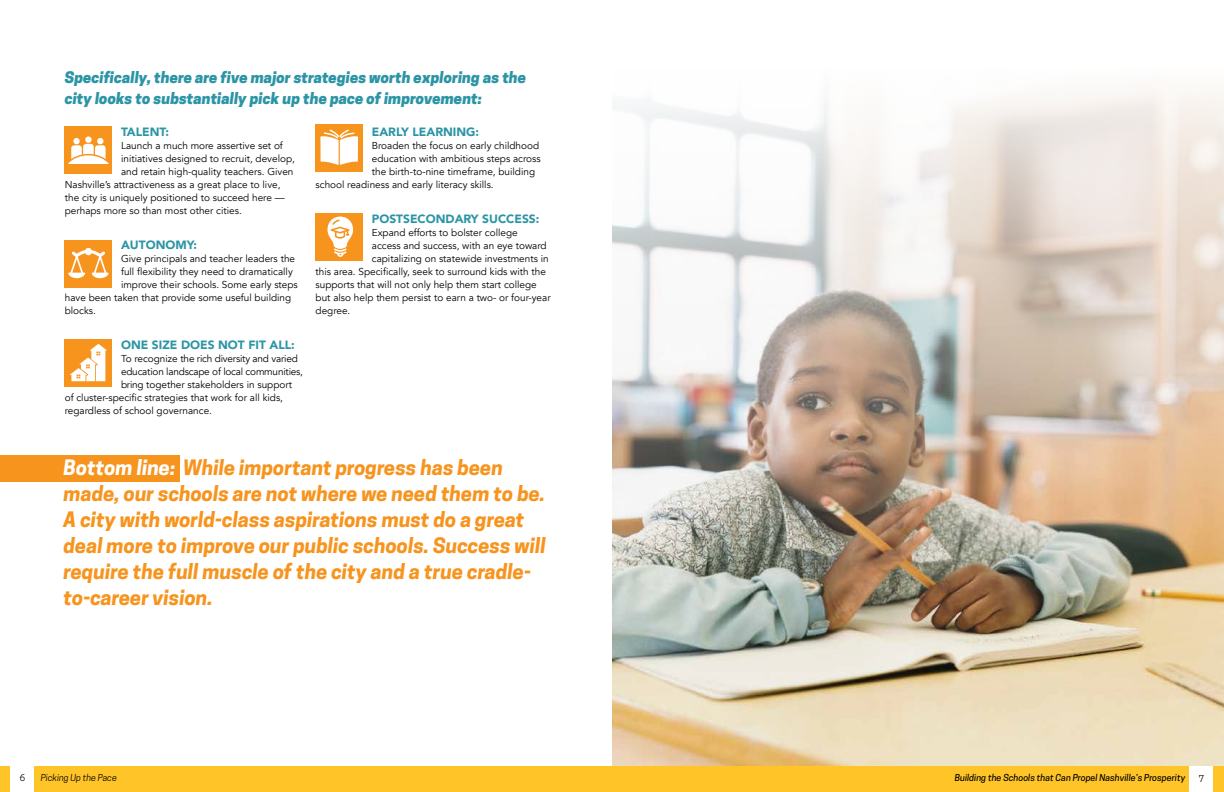
<style>
.page{position:relative;width:1224px;height:792px;background:#fff}
.page>*{position:absolute;margin:0;border:0;box-sizing:border-box;transform-origin:0 0}
.t1{font:italic 700 20px/26px "Cooper Hewitt";color:#f7941e}
.t2{font:italic 800 15px/21px "Cooper Hewitt";color:#2c95a5}
.t3{font:900 12px "Avenir";color:#2c95a5}
.t4{font:10px "Avenir";color:#000}
.t5{font:10px "Avenir";letter-spacing:-.02em;color:#000}
.t6{font:italic 500 9px "Cooper Hewitt";color:#000}
.t7{font:italic 9px "Cooper Hewitt";color:#000}
.t8{font:9px "Cooper Hewitt";color:#000}
.s1{color:#fff}
</style>
<div class="page">
<div style="left:612px;top:766px;width:612px;height:26px;background:#ffc528"></div>
<div style="left:0;top:766px;width:612px;height:26px;background:#ffc528"></div>
<div style="left:11px;top:761px;width:23px;height:31px;background:#fff"></div>
<div style="left:1190px;top:762px;width:23px;height:30px;background:#fff"></div>
<div style="left:316px;top:213px;width:47px;height:47px;background:#f7941e"></div>
<svg style="left:327px;top:217px;width:26px;height:40px"></svg>
<div style="left:316px;top:124px;width:47px;height:48px;background:#f7941e"></div>
<svg style="left:320px;top:130px;width:38px;height:35px"></svg>
<div style="left:65px;top:339px;width:47px;height:47px;background:#f7941e"></div>
<svg style="left:70px;top:344px;width:37px;height:37px"></svg>
<div style="left:65px;top:240px;width:47px;height:47px;background:#f7941e"></div>
<svg style="left:68px;top:248px;width:40px;height:30px"></svg>
<div style="left:65px;top:127px;width:47px;height:47px;background:#f7941e"></div>
<svg style="left:64px;top:138px;width:45px;height:29px"></svg>
<div style="left:0;top:455px;width:180px;height:27px;background:#f7941e"></div>
<img style="left:612px;top:90px;width:612px;height:676px">
<h2 class="t2" style="left:65px;top:66px;width:463px">Specifically, there are five major strategies worth exploring as the city looks to substantially pick up the pace of improvement:</h2>
<p class="t3" style="left:121px;top:122px;width:49px">TALENT:</p>
<p class="t4" style="left:121px;top:140px;width:163px">Launch a much more assertive set of</p>
<p class="t4" style="left:121px;top:153px;width:175px">initiatives designed to recruit, develop,</p>
<p class="t4" style="left:121px;top:166px;width:174px">and retain high-quality teachers. Given</p>
<p class="t4" style="left:65px;top:179px;width:217px">Nashville’s attractiveness as a great place to live,</p>
<p class="t4" style="left:65px;top:192px;width:222px">the city is uniquely positioned to succeed here —</p>
<p class="t4" style="left:65px;top:205px;width:179px">perhaps more so than most other cities.</p>
<p class="t3" style="left:121px;top:235px;width:77px">AUTONOMY:</p>
<p class="t4" style="left:121px;top:253px;width:176px">Give principals and teacher leaders the</p>
<p class="t4" style="left:121px;top:266px;width:173px">full flexibility they need to dramatically</p>
<p class="t4" style="left:121px;top:279px;width:178px">improve their schools. Some early steps</p>
<p class="t4" style="left:65px;top:292px;width:228px">have been taken that provide some useful building</p>
<p class="t4" style="left:65px;top:305px;width:33px">blocks.</p>
<p class="t3" style="left:121px;top:334px;width:175px">ONE SIZE DOES NOT FIT ALL:</p>
<p class="t5" style="left:121px;top:353px;width:178px">To recognize the rich diversity and varied</p>
<p class="t5" style="left:121px;top:366px;width:184px">education landscape of local communities,</p>
<p class="t4" style="left:121px;top:379px;width:172px">bring together stakeholders in support</p>
<p class="t4" style="left:65px;top:392px;width:220px">of cluster-specific strategies that work for all kids,</p>
<p class="t4" style="left:65px;top:405px;width:149px">regardless of school governance.</p>
<p class="t3" style="left:372px;top:122px;width:109px">EARLY LEARNING:</p>
<p class="t4" style="left:372px;top:140px;width:169px">Broaden the focus on early childhood</p>
<p class="t4" style="left:372px;top:153px;width:170px">education with ambitious steps across</p>
<p class="t4" style="left:372px;top:166px;width:165px">the birth-to-nine timeframe, building</p>
<p class="t4" style="left:316px;top:179px;width:180px">school readiness and early literacy skills.</p>
<p class="t3" style="left:372px;top:209px;width:169px">POSTSECONDARY SUCCESS:</p>
<p class="t4" style="left:372px;top:227px;width:147px">Expand efforts to bolster college</p>
<p class="t4" style="left:372px;top:240px;width:176px">access and success, with an eye toward</p>
<p class="t4" style="left:372px;top:253px;width:178px">capitalizing on statewide investments in</p>
<p class="t4" style="left:316px;top:266px;width:232px">this area. Specifically, seek to surround kids with the</p>
<p class="t4" style="left:316px;top:279px;width:223px">supports that will not only help them start college</p>
<p class="t4" style="left:316px;top:292px;width:237px">but also help them persist to earn a two- or four-year</p>
<p class="t4" style="left:316px;top:305px;width:36px">degree.</p>
<p class="t1" style="left:64px;top:454px;width:484px"><span class="s1">Bottom line:</span> While important progress has been made, our schools are not where we need them to be.<br>A city with world-class aspirations must do a great deal more to improve our public schools. Success will require the full muscle of the city and a true cradle&shy;to-career vision.</p>
<p class="t8" style="left:20px;top:773px;width:7px">6</p>
<p class="t7" style="left:41px;top:773px;width:78px">Picking Up the Pace</p>
<p class="t6" style="left:955px;top:773px;width:232px">Building the Schools that Can Propel Nashville’s Prosperity</p>
<p class="t8" style="left:1200px;top:773px;width:7px">7</p>
</div>
